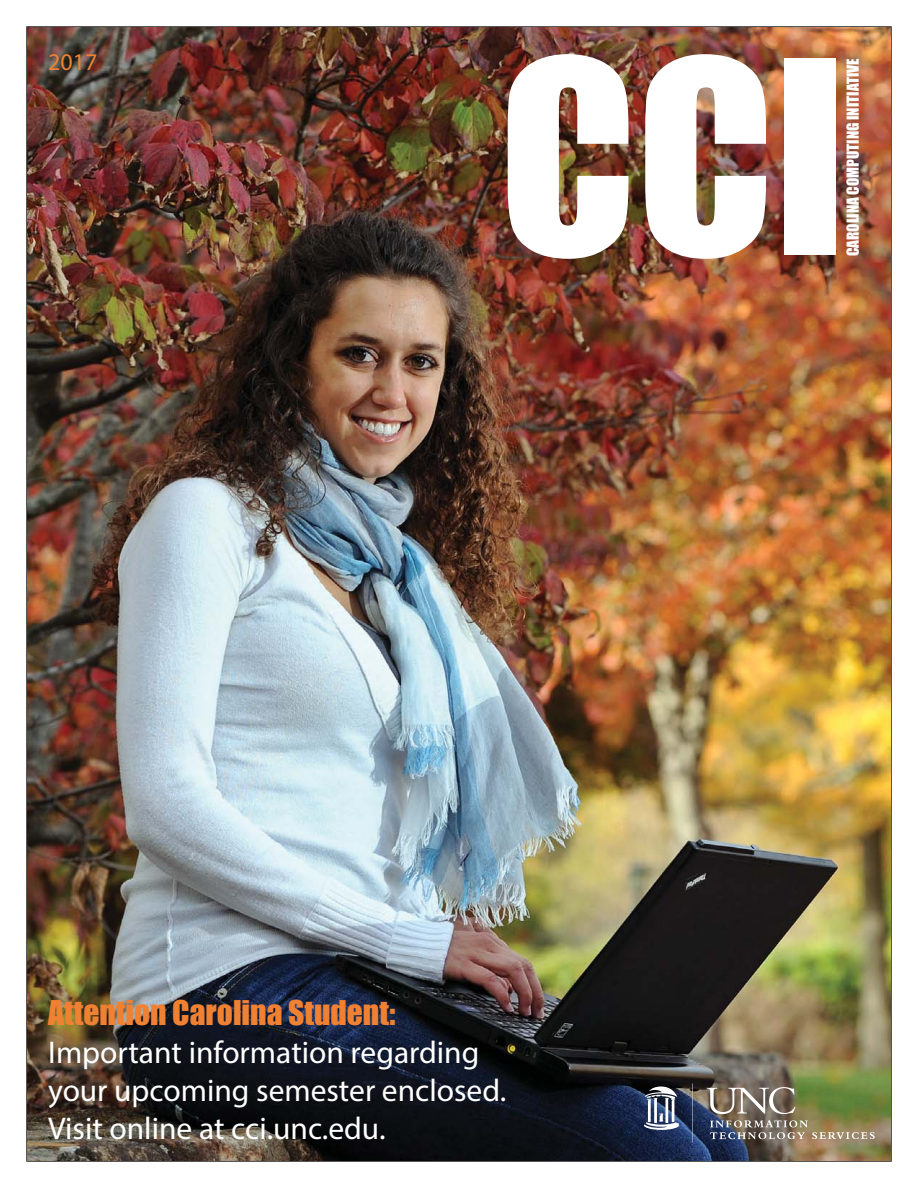
<style>
.page{position:relative;width:918px;height:1188px;background:#fff}
.page>*{position:absolute;margin:0;border:0;box-sizing:border-box;transform-origin:0 0}
.t1{font:248.4px "Impact";color:#fff}
.t2{font:31.5px/37.8px "Myriad Pro";color:#fff}
.t3{font:31.5px "Impact";color:#f08132}
.t4{font:24px "Myriad Pro";color:#f08132}
.t5{font:15.3px "Impact";color:#fff}
</style>
<div class="page">
<img style="left:27px;top:27px;width:864px;height:1134px">
<img style="left:710px;top:1120px;width:165px;height:19px">
<svg style="left:692px;top:1083px;width:1px;height:60px"></svg>
<svg style="left:644px;top:1087px;width:35px;height:43px"></svg>
<svg style="left:707px;top:1087px;width:88px;height:27px;background:#92877c"></svg>
<p class="t4" style="left:48px;top:53px;width:51px">2017</p>
<h1 class="t1" style="left:499px;top:24px;width:348px">CCI</h1>
<p class="t5" style="left:844px;top:256px;width:199px;rotate:-90deg">CAROLINA COMPUTING INITIATIVE</p>
<p class="t3" style="left:48px;top:996px;width:349px">Attention Carolina Student:</p>
<p class="t2" style="left:48px;top:1037px;width:460px">Important information regarding your upcoming semester enclosed.<br>Visit online at cci.unc.edu.</p>
</div>
